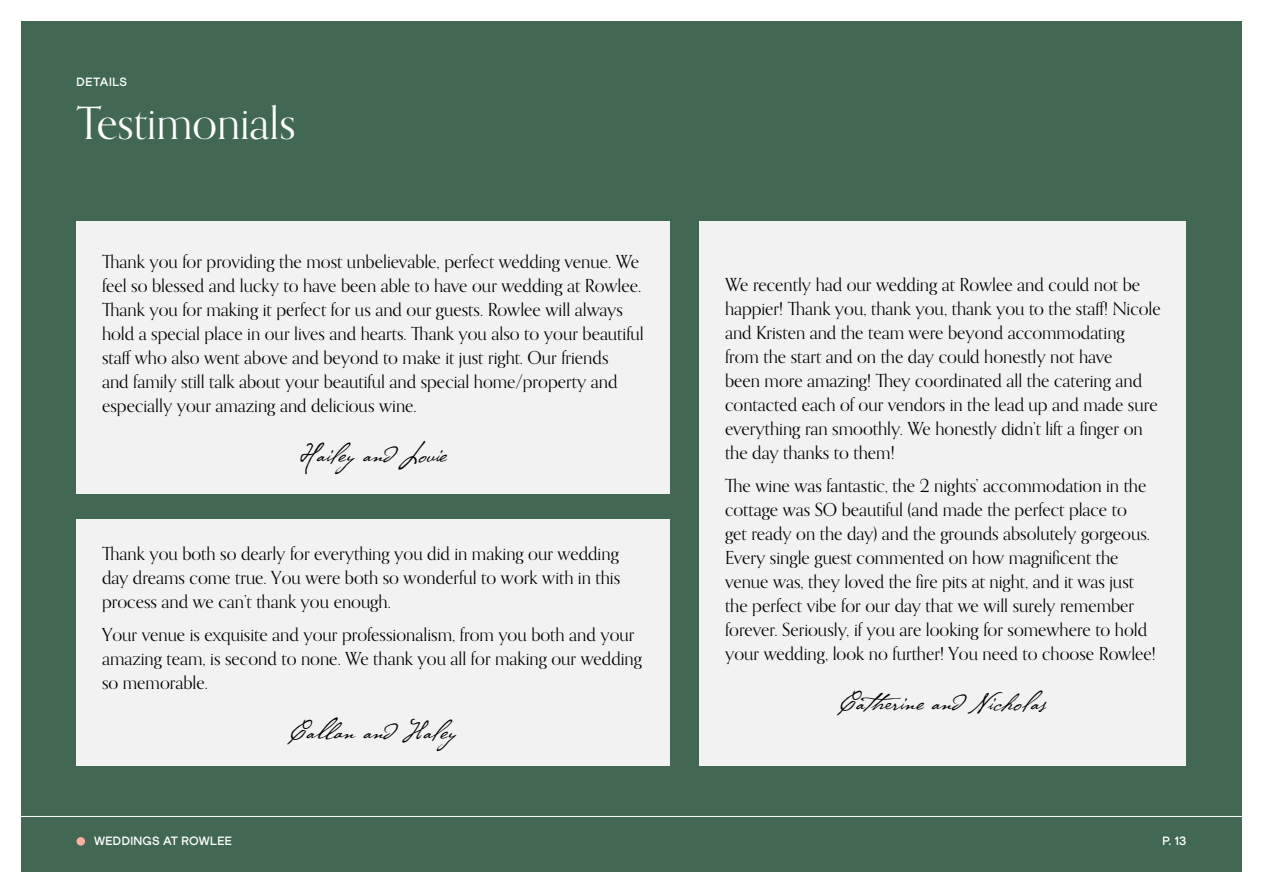
<style>
.page{position:relative;width:1263px;height:893px;background:#fff}
.page>*{position:absolute;margin:0;border:0;box-sizing:border-box;transform-origin:0 0}
.t1{font:45px "Orpheus Pro";color:#fff}
.t2{font:27px "P22 Cezanne Pro";color:#000}
.t3{font:18px/24px "Orpheus Pro";color:#000}
.t4{font:700 12px "Athletics";letter-spacing:.025em;color:#fff}
.t5{font:700 12px "Athletics";letter-spacing:.05em;color:#fff}
</style>
<div class="page">
<div style="left:21px;top:21px;width:1221px;height:851px;background:#426854"></div>
<hr style="left:0;top:816px;width:1263px;height:1px;background:#fff">
<div style="left:77px;top:837px;width:8px;height:9px;background:#f8b1a0;border-radius:50%"></div>
<div style="left:77px;top:221px;width:593px;height:272px;background:#f1f2f1"></div>
<div style="left:77px;top:519px;width:593px;height:246px;background:#f1f2f1"></div>
<div style="left:699px;top:221px;width:487px;height:544px;background:#f1f2f1"></div>
<p class="t5" style="left:77px;top:75px;width:52px">DETAILS</p>
<h1 class="t1" style="left:77px;top:96px;width:221px">Testimonials</h1>
<p class="t3" style="left:102px;top:249px;width:543px">Thank you for providing the most unbelievable, perfect wedding venue. We feel so blessed and lucky to have been able to have our wedding at Rowlee.<br>Thank you for making it perfect for us and our guests. Rowlee will always hold a special place in our lives and hearts. Thank you also to your beautiful staff who also went above and beyond to make it just right. Our friends<br>and family still talk about your beautiful and special home/property and especially your amazing and delicious wine.</p>
<h2 class="t2" style="left:300px;top:436px;width:148px">Hailey and Louie</h2>
<p class="t3" style="left:102px;top:542px;width:520px;text-align:justify">Thank you both so dearly for everything you did in making our wedding day dreams come true. You were both so wonderful to work with in this process and we can’t thank you enough.</p>
<p class="t3" style="left:102px;top:622px;width:541px">Your venue is exquisite and your professionalism, from you both and your amazing team, is second to none. We thank you all for making our wedding so memorable.</p>
<h2 class="t2" style="left:290px;top:713px;width:168px">Callan and Haley</h2>
<p class="t3" style="left:725px;top:273px;width:437px">We recently had our wedding at Rowlee and could not be happier! Thank you, thank you, thank you to the staff! Nicole and Kristen and the team were beyond accommodating from the start and on the day could honestly not have<br>been more amazing! They coordinated all the catering and contacted each of our vendors in the lead up and made sure everything ran smoothly. We honestly didn’t lift a finger on the day thanks to them!</p>
<p class="t3" style="left:725px;top:473px;width:432px">The wine was fantastic, the 2 nights’ accommodation in the cottage was SO beautiful (and made the perfect place to<br>get ready on the day) and the grounds absolutely gorgeous.<br>Every single guest commented on how magnificent the venue was, they loved the fire pits at night, and it was just the perfect vibe for our day that we will surely remember forever. Seriously, if you are looking for somewhere to hold your wedding, look no further! You need to choose Rowlee!</p>
<h2 class="t2" style="left:840px;top:684px;width:208px">Catherine and Nicholas</h2>
<p class="t4" style="left:94px;top:834px;width:139px">WEDDINGS AT ROWLEE</p>
<p class="t4" style="left:1162px;top:834px;width:26px">P. 13</p>
</div>
